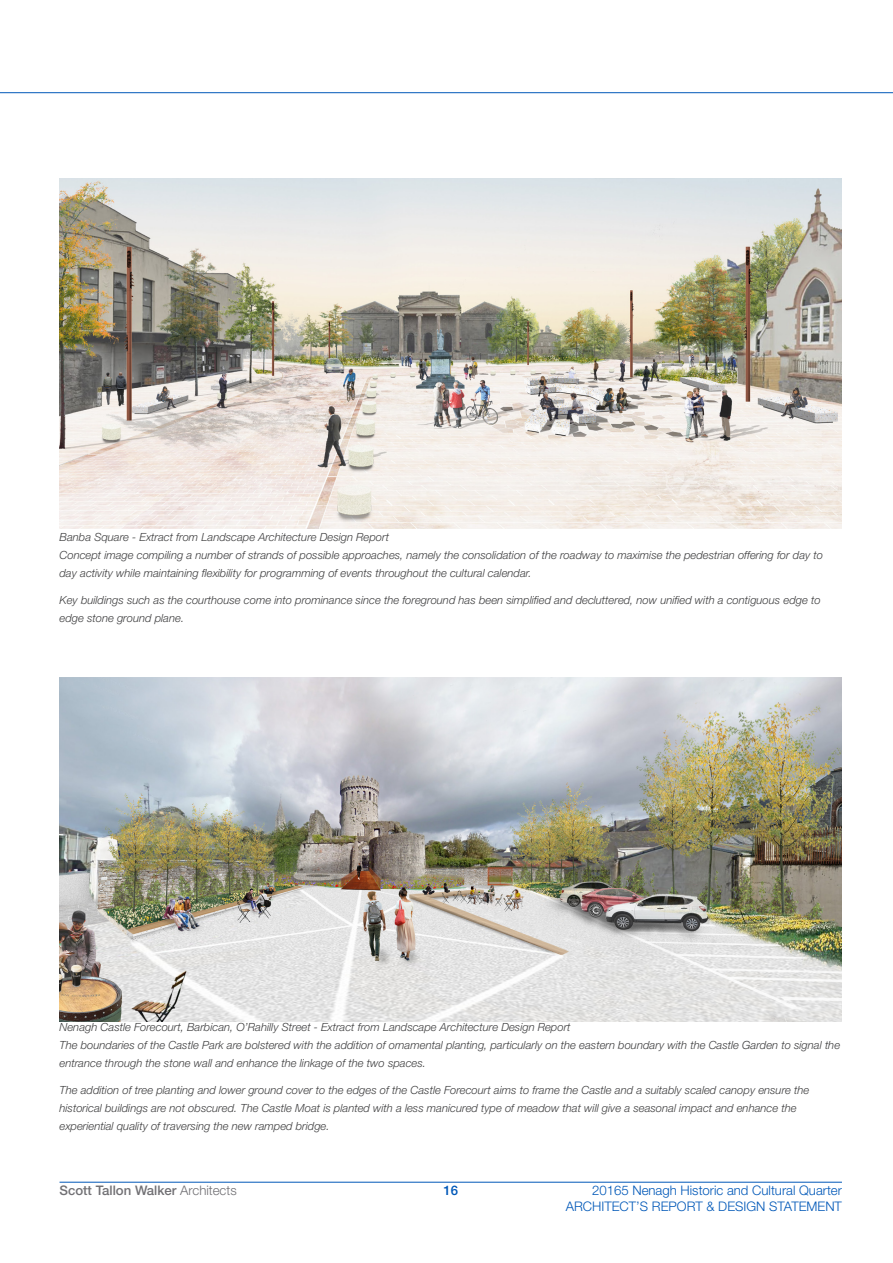
<style>
.page{position:relative;width:893px;height:1263px;background:#fff}
.page>*{position:absolute;margin:0;border:0;box-sizing:border-box;transform-origin:0 0}
.t1{font:300 13.2px/15.9px "Helvetica Neue LT Std";color:#0058b8;text-align:right}
.t2{font:500 13.2px "Helvetica Neue LT Std";color:#717074}
.t3{font:500 13.2px "Helvetica Neue LT Std";color:#0058b8}
.Caption_italic{font:italic 300 11.25px "Helvetica Neue LT Std";color:#3e3e3f}
.s1{font-weight:300}
</style>
<div class="page">
<hr style="left:0;top:92px;width:893px;height:1px;background:#0058b8">
<hr style="left:60px;top:1182px;width:782px;height:1px;background:#0058b8">
<img style="left:60px;top:179px;width:782px;height:349px">
<img style="left:60px;top:678px;width:782px;height:344px">
<p class="Caption_italic" style="left:60px;top:530px;width:331px">Banba Square - Extract from Landscape Architecture Design Report</p>
<p class="Caption_italic" style="left:60px;top:548px;width:765px">Concept image compiling a number of strands of possible approaches, namely the consolidation of the roadway to maximise the pedestrian offering for day to</p>
<p class="Caption_italic" style="left:60px;top:566px;width:473px">day activity while maintaining flexibility for programming of events throughout the cultural calendar.</p>
<p class="Caption_italic" style="left:60px;top:593px;width:762px">Key buildings such as the courthouse come into prominance since the foreground has been simplified and decluttered, now unified with a contiguous edge to</p>
<p class="Caption_italic" style="left:60px;top:611px;width:126px">edge stone ground plane.</p>
<p class="Caption_italic" style="left:60px;top:1020px;width:512px">Nenagh Castle Forecourt, Barbican, O’Rahilly Street - Extract from Landscape Architecture Design Report</p>
<p class="Caption_italic" style="left:60px;top:1038px;width:782px">The boundaries of the Castle Park are bolstered with the addition of ornamental planting, particularly on the eastern boundary with the Castle Garden to signal the</p>
<p class="Caption_italic" style="left:60px;top:1056px;width:368px">entrance through the stone wall and enhance the linkage of the two spaces.</p>
<p class="Caption_italic" style="left:60px;top:1083px;width:751px">The addition of tree planting and lower ground cover to the edges of the Castle Forecourt aims to frame the Castle and a suitably scaled canopy ensure the</p>
<p class="Caption_italic" style="left:60px;top:1101px;width:739px">historical buildings are not obscured. The Castle Moat is planted with a less manicured type of meadow that will give a seasonal impact and enhance the</p>
<p class="Caption_italic" style="left:60px;top:1119px;width:272px">experiential quality of traversing the new ramped bridge.</p>
<p class="t2" style="left:60px;top:1183px;width:179px">Scott Tallon Walker <span class="s1">Architects</span></p>
<p class="t3" style="left:443px;top:1183px;width:16px">16</p>
<p class="t1" style="left:566px;top:1182px;width:278px">20165 Nenagh Historic and Cultural Quarter<br>ARCHITECT’S REPORT &amp; DESIGN STATEMENT</p>
</div>
